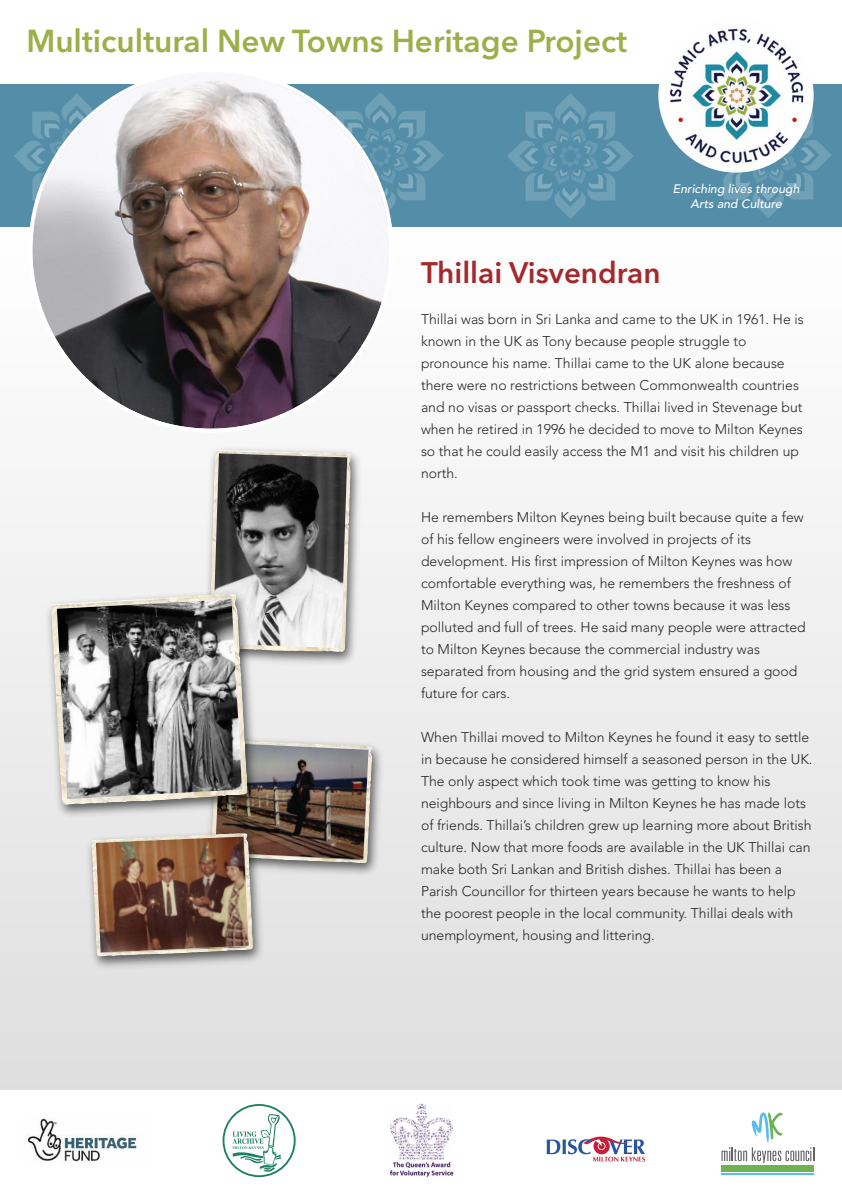
<style>
.page{position:relative;width:842px;height:1192px;background:#fff}
.page>*{position:absolute;margin:0;border:0;box-sizing:border-box;transform-origin:0 0}
.t1{font:600 31.5px "Avenir Next";color:#9caf48}
.t2{font:600 29.5px "Avenir Next";color:#a3292c}
.t3{font:300 14px/22px "Avenir";color:#272526}
.t4{font:italic 500 12.2px/14.7px "Avenir";color:#fff;text-align:center}
</style>
<div class="page">
<div style="left:0;top:219px;width:842px;height:871px;background:linear-gradient(to bottom,#fff,#dfdede)"></div>
<div style="left:0;top:84px;width:842px;height:143px;background:#538da7"></div>
<img style="left:27px;top:1118px;width:111px;height:44px">
<svg style="left:223px;top:1104px;width:73px;height:73px"></svg>
<img style="left:390px;top:1103px;width:64px;height:74px">
<svg style="left:547px;top:1137px;width:98px;height:25px"></svg>
<svg style="left:721px;top:1112px;width:93px;height:51px"></svg>
<div style="left:721px;top:1165px;width:93px;height:7px;background:#6db353"></div>
<hr style="left:721px;top:1173px;width:93px;height:2px;background:#56bbef">
<div style="left:192px;top:436px;width:194px;height:249px;background:#f4f4f4"></div>
<img style="left:369px;top:727px;width:34px;height:177px">
<img style="left:78px;top:953px;width:207px;height:44px">
<img style="left:91px;top:953px;width:162px;height:4px">
<div style="left:36px;top:581px;width:21px;height:256px;background:#ececec"></div>
<img style="left:51px;top:594px;width:6px;height:212px">
<svg style="left:57px;top:453px;width:312px;height:500px"></svg>
<img style="left:57px;top:599px;width:185px;height:200px">
<img style="left:14px;top:143px;width:14px;height:27px">
<img style="left:393px;top:105px;width:51px;height:101px">
<img style="left:507px;top:93px;width:127px;height:126px">
<img style="left:697px;top:110px;width:135px;height:108px">
<svg style="left:28px;top:79px;width:365px;height:354px"></svg>
<img style="left:658px;top:18px;width:156px;height:154px;border-radius:50%">
<h1 class="t1" style="left:26px;top:14px;width:602px">Multicultural New Towns Heritage Project</h1>
<p class="t4" style="left:673px;top:182px;width:128px">Enriching lives through<br>Arts and Culture</p>
<h2 class="t2" style="left:421px;top:247px;width:241px">Thillai Visvendran</h2>
<p class="t3" style="left:421px;top:308px;width:384px">Thillai was born in Sri Lanka and came to the UK in 1961. He is known in the UK as Tony because people struggle to pronounce his name. Thillai came to the UK alone because there were no restrictions between Commonwealth countries and no visas or passport checks. Thillai lived in Stevenage but when he retired in 1996 he decided to move to Milton Keynes so that he could easily access the M1 and visit his children up north.</p>
<p class="t3" style="left:421px;top:506px;width:386px">He remembers Milton Keynes being built because quite a few of his fellow engineers were involved in projects of its development. His first impression of Milton Keynes was how comfortable everything was, he remembers the freshness of Milton Keynes compared to other towns because it was less polluted and full of trees. He said many people were attracted to Milton Keynes because the commercial industry was separated from housing and the grid system ensured a good future for cars.</p>
<p class="t3" style="left:421px;top:726px;width:393px">When Thillai moved to Milton Keynes he found it easy to settle in because he considered himself a seasoned person in the UK.<br>The only aspect which took time was getting to know his neighbours and since living in Milton Keynes he has made lots of friends. Thillai’s children grew up learning more about British culture. Now that more foods are available in the UK Thillai can make both Sri Lankan and British dishes. Thillai has been a Parish Councillor for thirteen years because he wants to help the poorest people in the local community. Thillai deals with unemployment, housing and littering.</p>
</div>
